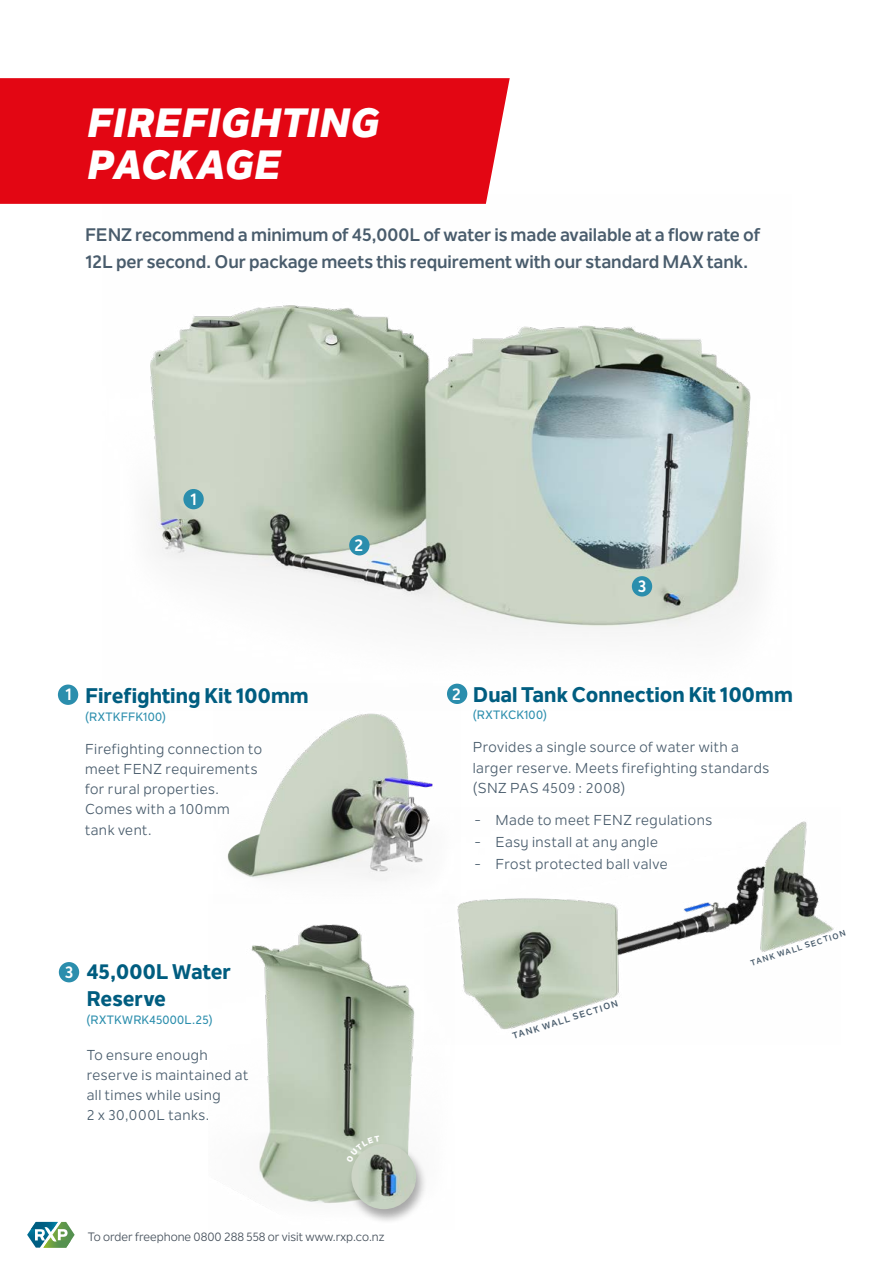
<style>
.page{position:relative;width:893px;height:1263px;background:#fff}
.page>*{position:absolute;margin:0;border:0;box-sizing:border-box;transform-origin:0 0}
.t1{font:italic 800 40.5px/42px "Nolan Next";letter-spacing:-.015em;color:#fff}
.t2{font:800 21px/27px "Nolan Next";color:#005d80}
.t3{font:700 18px/27px "Nolan Next";letter-spacing:-.005em;color:#495c6c}
.t4{font:700 16.5px "Nolan Next";color:#fff}
.t5{font:14.25px/20.2px "Nolan Next";letter-spacing:.03em;color:#495c6c}
.t6{font:12px "Nolan Next";color:#444f5a}
.t7{font:500 12px "Nolan Next";letter-spacing:.02em;color:#2b8ead}
.t8{font:700 9px "Nolan Next";color:#495c6c}
.t9{font:700 8.1px "Nolan Next";color:#495c6c}
</style>
<div class="page">
<img style="left:149px;top:305px;width:605px;height:399px">
<div style="left:349px;top:535px;width:21px;height:20px;background:#2b8ead;border-radius:50%"></div>
<div style="left:632px;top:576px;width:20px;height:20px;background:#2b8ead;border-radius:50%"></div>
<div style="left:183px;top:489px;width:21px;height:20px;background:#2b8ead;border-radius:50%"></div>
<div style="left:0;top:78px;width:510px;height:126px;background:#e30613"></div>
<svg style="left:27px;top:1222px;width:48px;height:25px"></svg>
<img style="left:457px;top:821px;width:377px;height:208px">
<div style="left:447px;top:684px;width:20px;height:20px;background:#2b8ead;border-radius:50%"></div>
<img style="left:251px;top:924px;width:164px;height:280px">
<div style="left:59px;top:962px;width:20px;height:20px;background:#2b8ead;border-radius:50%"></div>
<img style="left:214px;top:683px;width:246px;height:220px">
<div style="left:58px;top:684px;width:20px;height:21px;background:#2b8ead;border-radius:50%"></div>
<div style="left:346px;top:1143px;width:81px;height:81px;background:#000;opacity:.33"></div>
<img style="left:351px;top:1144px;width:65px;height:65px;border-radius:32px">
<svg style="left:346px;top:1136px;width:34px;height:26px"></svg>
<h1 class="t1" style="left:85px;top:102px;width:294px">FIREFIGHTING<br>PACKAGE</h1>
<p class="t3" style="left:85px;top:221px;width:677px">FENZ recommend a minimum of 45,000L of water is made available at a flow rate of<br>12L per second. Our package meets this requirement with our standard MAX tank.</p>
<p class="t4" style="left:190px;top:489px;width:8px">1</p>
<p class="t4" style="left:354px;top:535px;width:11px">2</p>
<p class="t4" style="left:65px;top:684px;width:8px">1</p>
<h2 class="t2" style="left:85px;top:682px;width:225px">Firefighting Kit 100mm</h2>
<p class="t7" style="left:85px;top:709px;width:83px">(RXTKFFK100)</p>
<p class="t5" style="left:85px;top:738px;width:179px">Firefighting connection to meet FENZ requirements for rural properties.<br>Comes with a 100mm tank vent.</p>
<p class="t4" style="left:65px;top:961px;width:10px">3</p>
<h2 class="t2" style="left:86px;top:958px;width:146px">45,000L Water<br>Reserve</h2>
<p class="t7" style="left:86px;top:1012px;width:128px">(RXTKWRK45000L.25)</p>
<p class="t5" style="left:87px;top:1044px;width:163px">To ensure enough reserve is maintained at all times while using<br>2 x 30,000L tanks.</p>
<p class="t6" style="left:88px;top:1229px;width:298px">To order freephone 0800 288 558 or visit www.rxp.co.nz</p>
<p class="t4" style="left:638px;top:576px;width:10px">3</p>
<p class="t4" style="left:452px;top:684px;width:11px">2</p>
<h2 class="t2" style="left:473px;top:681px;width:322px">Dual Tank Connection Kit 100mm</h2>
<p class="t7" style="left:473px;top:708px;width:76px">(RXTKCK100)</p>
<p class="t5" style="left:473px;top:737px;width:298px">Provides a single source of water with a larger reserve. Meets firefighting standards (SNZ PAS 4509 : 2008)</p>
<p class="t5" style="left:474px;top:810px;width:239px">- Made to meet FENZ regulations</p>
<p class="t5" style="left:474px;top:832px;width:185px">- Easy install at any angle</p>
<p class="t5" style="left:474px;top:854px;width:195px">- Frost protected ball valve</p>
<p class="t8" style="left:511px;top:1030px;width:112px;rotate:-17deg">TANK WALL SECTION</p>
<p class="t9" style="left:749px;top:958px;width:101px;rotate:-18deg">TANK WALL SECTION</p>
</div>
